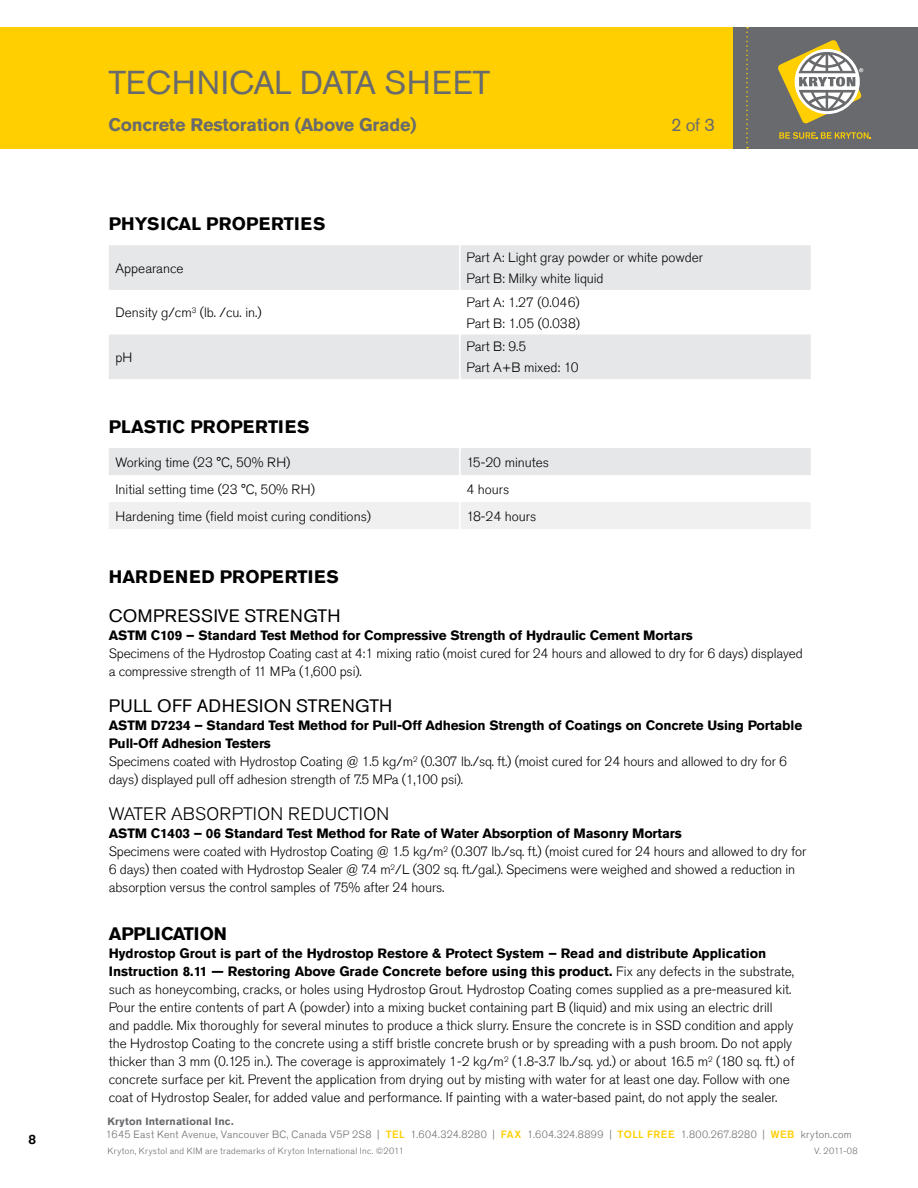
<style>
.page{position:relative;width:918px;height:1188px;background:#fff}
.page>*{position:absolute;margin:0;border:0;box-sizing:border-box;transform-origin:0 0}
.t1{font:33px "Akzidenz Grotesk Std";letter-spacing:.01em;color:#696a6d}
.t2{font:700 18px "Akzidenz Grotesk Std";letter-spacing:.005em;color:#000}
.t3{font:18px "Akzidenz Grotesk Std";letter-spacing:.02em;color:#000}
.t4{font:700 18px "Akzidenz Grotesk Std";letter-spacing:-.01em;color:#696a6d}
.t5{font:300 18px "Akzidenz Grotesk Std";letter-spacing:.02em;color:#000}
.t6{font:700 18px "Akzidenz Grotesk Std";letter-spacing:.035em;color:#000}
.t7{font:18px "Akzidenz Grotesk Std";color:#696a6d}
.t8{font:300 13.5px/18px "Akzidenz Grotesk Std";color:#000}
.t9{font:700 13.5px "Akzidenz Grotesk Std";letter-spacing:-.01em;color:#000}
.t10{font:500 13.5px "Akzidenz Grotesk Std";color:#000}
.t11{font:300 10.5px "Akzidenz Grotesk Std";letter-spacing:.03em;color:#696a6d}
.t12{font:700 10.5px "Akzidenz Grotesk Std";letter-spacing:.015em;color:#696a6d}
.t13{font:300 9px "Akzidenz Grotesk Std";letter-spacing:.035em;color:#696a6d}
.s1{font-weight:700}
.s2{font-weight:500;color:#ffcf01}
</style>
<div class="page">
<div style="left:0;top:27px;width:918px;height:122px;background:#ffcf01"></div>
<div style="left:734px;top:27px;width:184px;height:122px;background:#696a6d"></div>
<svg style="left:746px;top:27px;width:2px;height:121px"></svg>
<svg style="left:779px;top:132px;width:92px;height:7px"></svg>
<svg style="left:778px;top:40px;width:85px;height:84px"></svg>
<svg style="left:109px;top:245px;width:702px;height:134px"></svg>
<svg style="left:109px;top:448px;width:702px;height:81px"></svg>
<h1 class="t1" style="left:108px;top:63px;width:383px">TECHNICAL DATA SHEET</h1>
<h2 class="t4" style="left:108px;top:114px;width:310px">Concrete Restoration (Above Grade)</h2>
<h2 class="t7" style="left:671px;top:114px;width:45px">2 of 3</h2>
<h2 class="t2" style="left:109px;top:214px;width:218px">PHYSICAL PROPERTIES</h2>
<p class="t8" style="left:116px;top:259px;width:70px">Appearance</p>
<p class="t8" style="left:467px;top:247px;width:238px;line-height:21px">Part A: Light gray powder or white powder<br>Part B: Milky white liquid</p>
<p class="t8" style="left:116px;top:304px;width:148px">Density g/cm<sup>3</sup> (lb. /cu. in.)</p>
<p class="t8" style="left:467px;top:292px;width:115px;line-height:21px">Part A: 1.27 (0.046)<br>Part B: 1.05 (0.038)</p>
<p class="t8" style="left:116px;top:348px;width:18px">pH</p>
<p class="t8" style="left:467px;top:336px;width:114px;line-height:21px">Part B: 9.5<br>Part A+B mixed: 10</p>
<h2 class="t2" style="left:109px;top:416px;width:202px">PLASTIC PROPERTIES</h2>
<p class="t8" style="left:116px;top:453px;width:176px">Working time (23 °C, 50% RH)</p>
<p class="t8" style="left:467px;top:453px;width:84px">15-20 minutes</p>
<p class="t8" style="left:116px;top:480px;width:201px">Initial setting time (23 °C, 50% RH)</p>
<p class="t8" style="left:467px;top:480px;width:44px">4 hours</p>
<p class="t8" style="left:116px;top:507px;width:257px">Hardening time (field moist curing conditions)</p>
<p class="t8" style="left:467px;top:507px;width:71px">18-24 hours</p>
<h2 class="t6" style="left:109px;top:566px;width:232px">HARDENED PROPERTIES</h2>
<h2 class="t3" style="left:109px;top:605px;width:233px">COMPRESSIVE STRENGTH</h2>
<p class="t9" style="left:109px;top:628px;width:586px">ASTM C109 – Standard Test Method for Compressive Strength of Hydraulic Cement Mortars</p>
<p class="t8" style="left:109px;top:645px;width:695px">Specimens of the Hydrostop Coating cast at 4:1 mixing ratio (moist cured for 24 hours and allowed to dry for 6 days) displayed a compressive strength of 11 MPa (1,600 psi).</p>
<h2 class="t3" style="left:109px;top:695px;width:285px">PULL OFF ADHESION STRENGTH</h2>
<p class="t8" style="left:109px;top:717px;width:695px"><span class="s1">ASTM D7234 – Standard Test Method for Pull-Off Adhesion Strength of Coatings on Concrete Using Portable Pull-Off Adhesion Testers<br></span>Specimens coated with Hydrostop Coating @ 1.5 kg/m<sup>2</sup> (0.307 lb./sq. ft.) (moist cured for 24 hours and allowed to dry for 6 days) displayed pull off adhesion strength of 7.5 MPa (1,100 psi).</p>
<h2 class="t5" style="left:109px;top:804px;width:282px">WATER ABSORPTION REDUCTION</h2>
<p class="t8" style="left:109px;top:825px;width:699px"><span class="s1">ASTM C1403 – 06 Standard Test Method for Rate of Water Absorption of Masonry Mortars<br></span>Specimens were coated with Hydrostop Coating @ 1.5 kg/m<sup>2</sup> (0.307 lb./sq. ft.) (moist cured for 24 hours and allowed to dry for 6 days) then coated with Hydrostop Sealer @ 7.4 m<sup>2</sup>/L (302 sq. ft./gal.). Specimens were weighed and showed a reduction in absorption versus the control samples of 75% after 24 hours.</p>
<h2 class="t2" style="left:109px;top:923px;width:120px">APPLICATION</h2>
<p class="t8" style="left:109px;top:945px;width:687px"><span class="s1">Hydrostop Grout is part of the Hydrostop Restore &amp; Protect System – Read and distribute Application Instruction 8.11 — Restoring Above Grade Concrete before using this product.</span> Fix any defects in the substrate, such as honeycombing, cracks, or holes using Hydrostop Grout. Hydrostop Coating comes supplied as a pre-measured kit.<br>Pour the entire contents of part A (powder) into a mixing bucket containing part B (liquid) and mix using an electric drill and paddle. Mix thoroughly for several minutes to produce a thick slurry. Ensure the concrete is in SSD condition and apply the Hydrostop Coating to the concrete using a stiff bristle concrete brush or by spreading with a push broom. Do not apply thicker than 3 mm (0.125 in.). The coverage is approximately 1-2 kg/m<sup>2</sup> (1.8-3.7 lb./sq. yd.) or about 16.5 m<sup>2</sup> (180 sq. ft.) of concrete surface per kit. Prevent the application from drying out by misting with water for at least one day. Follow with one coat of Hydrostop Sealer, for added value and performance. If painting with a water-based paint, do not apply the sealer.</p>
<p class="t12" style="left:107px;top:1115px;width:128px">Kryton International Inc.</p>
<p class="t10" style="left:28px;top:1131px;width:9px">8</p>
<p class="t11" style="left:106px;top:1128px;width:748px">1645 East Kent Avenue, Vancouver BC, Canada V5P 2S8 | <span class="s2">TEL</span> 1.604.324.8280 | <span class="s2">FAX</span> 1.604.324.8899 | <span class="s2">TOLL FREE</span> 1.800.267.8280 | <span class="s2">WEB</span> kryton.com</p>
<p class="t13" style="left:108px;top:1146px;width:298px">Kryton, Krystol and KIM are trademarks of Kryton International Inc. ©2011</p>
<p class="t13" style="left:814px;top:1146px;width:45px">V. 2011-08</p>
</div>
